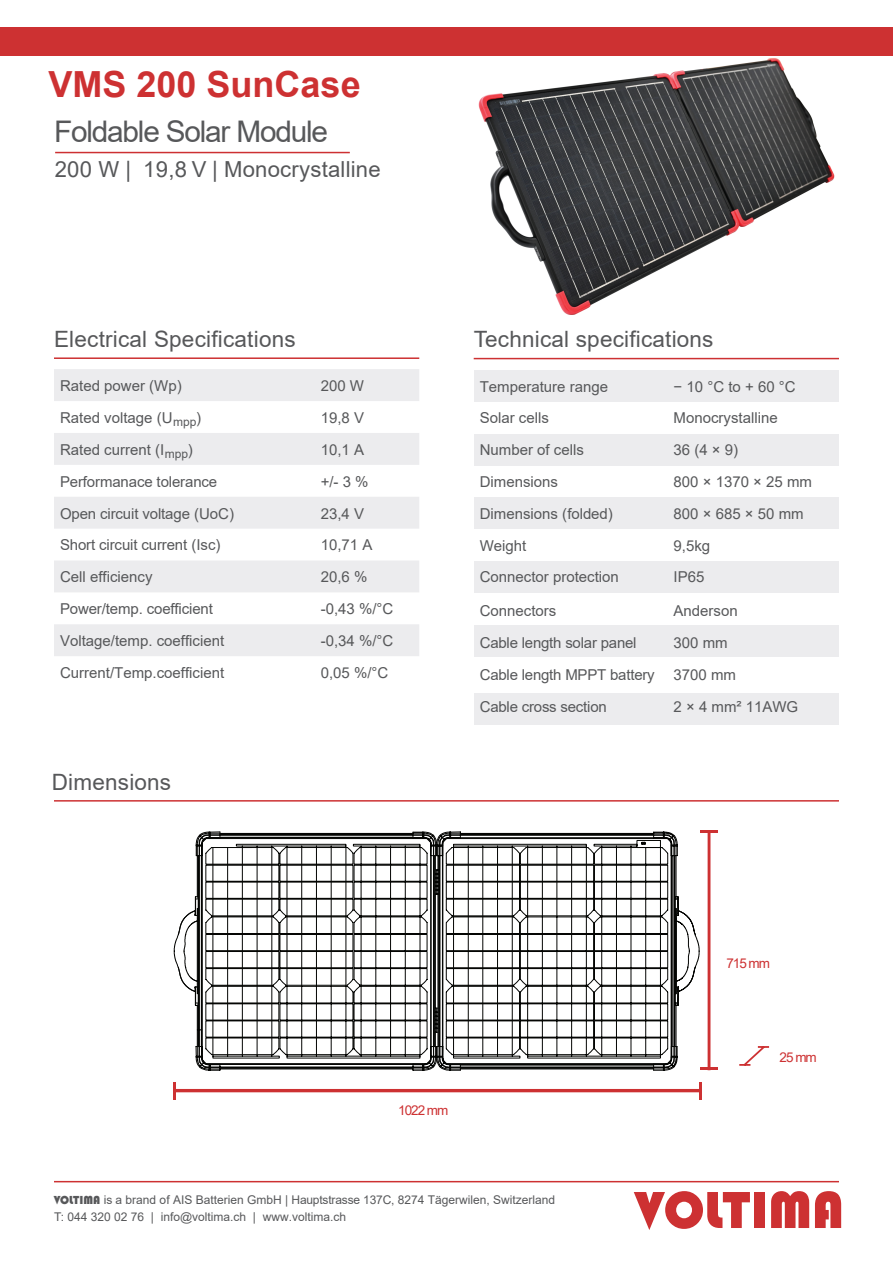
<style>
.page{position:relative;width:893px;height:1263px;background:#fff}
.page>*{position:absolute;margin:0;border:0;box-sizing:border-box;transform-origin:0 0}
.t1{font:54px "Bauhaus 93";color:#cd3132}
.t2{font:700 36px "Arial";color:#cd3132}
.t3{font:29.85px "Arial";letter-spacing:-.04em;color:#57585a}
.t4{font:22.5px "Arial";letter-spacing:.01em;color:#57585a}
.t5{font:22.05px "Arial";letter-spacing:.01em;color:#57585a}
.t6{font:15px "Arial";color:#57585a}
.t7{font:13.5px "Arial";letter-spacing:-.075em;color:#cd3132}
.t8{font:12px/16.5px "Arial";color:#57585a}
.s1{font-family:"Bauhaus 93"}
</style>
<div class="page">
<div style="left:668px;top:693px;width:171px;height:31px;background:#ececee"></div>
<div style="left:474px;top:693px;width:194px;height:31px;background:#ececee"></div>
<img style="left:398px;top:55px;width:495px;height:303px">
<div style="left:0;top:27px;width:893px;height:28px;background:#cd3132"></div>
<hr style="left:54px;top:1181px;width:785px;height:1px;background:#cd3132">
<hr style="left:54px;top:357px;width:365px;height:2px;background:#cd3132">
<hr style="left:474px;top:358px;width:365px;height:1px;background:#cd3132">
<hr style="left:54px;top:800px;width:785px;height:2px;background:#cd3132">
<svg style="left:54px;top:369px;width:365px;height:287px;fill:#ececee"></svg>
<div style="left:668px;top:625px;width:171px;height:32px;background:#ececee"></div>
<div style="left:474px;top:625px;width:194px;height:32px;background:#ececee"></div>
<div style="left:668px;top:561px;width:171px;height:32px;background:#ececee"></div>
<div style="left:474px;top:561px;width:194px;height:32px;background:#ececee"></div>
<div style="left:668px;top:497px;width:171px;height:32px;background:#ececee"></div>
<div style="left:474px;top:497px;width:194px;height:32px;background:#ececee"></div>
<div style="left:668px;top:434px;width:171px;height:31px;background:#ececee"></div>
<div style="left:474px;top:434px;width:194px;height:31px;background:#ececee"></div>
<div style="left:668px;top:370px;width:171px;height:32px;background:#ececee"></div>
<div style="left:474px;top:370px;width:194px;height:32px;background:#ececee"></div>
<hr style="left:55px;top:152px;width:295px;height:1px;background:#cd3132">
<hr style="left:708px;top:832px;width:2px;height:238px;background:#cd3132">
<hr style="left:700px;top:830px;width:18px;height:3px;background:#cd3132">
<svg style="left:700px;top:1067px;width:18px;height:2px"></svg>
<hr style="left:174px;top:1089px;width:525px;height:3px;background:#cd3132">
<hr style="left:699px;top:1082px;width:3px;height:17px;background:#cd3132">
<hr style="left:173px;top:1082px;width:3px;height:17px;background:#cd3132">
<svg style="left:739px;top:1046px;width:31px;height:20px"></svg>
<svg style="left:195px;top:831px;width:483px;height:239px"></svg>
<svg style="left:174px;top:846px;width:526px;height:209px"></svg>
<svg style="left:198px;top:834px;width:38px;height:234px"></svg>
<svg style="left:236px;top:834px;width:439px;height:234px"></svg>
<svg style="left:641px;top:841px;width:5px;height:4px"></svg>
<h2 class="t2" style="left:49px;top:59px;width:314px">VMS 200 SunCase</h2>
<h3 class="t3" style="left:54px;top:111px;width:276px">Foldable Solar Module</h3>
<h3 class="t5" style="left:55px;top:154px;width:327px">200 W | 19,8 V | Monocrystalline</h3>
<h3 class="t4" style="left:54px;top:324px;width:243px">Electrical Specifications</h3>
<h3 class="t4" style="left:474px;top:324px;width:241px">Technical specifications</h3>
<p class="t6" style="left:60px;top:375px;width:123px">Rated power (Wp)</p>
<p class="t6" style="left:321px;top:375px;width:45px">200 W</p>
<p class="t6" style="left:60px;top:407px;width:143px">Rated voltage (U<sub>mpp</sub>)</p>
<p class="t6" style="left:321px;top:407px;width:45px">19,8 V</p>
<p class="t6" style="left:60px;top:439px;width:134px">Rated current (I<sub>mpp</sub>)</p>
<p class="t6" style="left:321px;top:439px;width:45px">10,1 A</p>
<p class="t6" style="left:60px;top:471px;width:159px">Performanace tolerance</p>
<p class="t6" style="left:321px;top:471px;width:49px">+/- 3 %</p>
<p class="t6" style="left:60px;top:503px;width:176px">Open circuit voltage (UoC)</p>
<p class="t6" style="left:321px;top:503px;width:45px">23,4 V</p>
<p class="t6" style="left:60px;top:535px;width:162px">Short circuit current (Isc)</p>
<p class="t6" style="left:321px;top:535px;width:53px">10,71 A</p>
<p class="t6" style="left:60px;top:567px;width:94px">Cell efficiency</p>
<p class="t6" style="left:321px;top:567px;width:48px">20,6 %</p>
<p class="t6" style="left:60px;top:599px;width:154px">Power/temp. coefficient</p>
<p class="t6" style="left:321px;top:599px;width:74px">-0,43 %/°C</p>
<p class="t6" style="left:60px;top:630px;width:166px">Voltage/temp. coefficient</p>
<p class="t6" style="left:321px;top:630px;width:74px">-0,34 %/°C</p>
<p class="t6" style="left:60px;top:662px;width:166px">Current/Temp.coefficient</p>
<p class="t6" style="left:321px;top:662px;width:69px">0,05 %/°C</p>
<h3 class="t4" style="left:52px;top:766px;width:121px">Dimensions</h3>
<p class="t6" style="left:480px;top:376px;width:130px">Temperature range</p>
<p class="t6" style="left:674px;top:376px;width:124px">− 10 °C to + 60 °C</p>
<p class="t6" style="left:480px;top:408px;width:71px">Solar cells</p>
<p class="t6" style="left:674px;top:408px;width:106px">Monocrystalline</p>
<p class="t6" style="left:480px;top:440px;width:106px">Number of cells</p>
<p class="t6" style="left:674px;top:440px;width:66px">36 (4 × 9)</p>
<p class="t6" style="left:480px;top:472px;width:80px">Dimensions</p>
<p class="t6" style="left:674px;top:472px;width:140px">800 × 1370 × 25 mm</p>
<p class="t6" style="left:480px;top:503px;width:135px">Dimensions (folded)</p>
<p class="t6" style="left:674px;top:503px;width:132px">800 × 685 × 50 mm</p>
<p class="t6" style="left:480px;top:535px;width:48px">Weight</p>
<p class="t6" style="left:674px;top:535px;width:38px">9,5kg</p>
<p class="t6" style="left:480px;top:567px;width:141px">Connector protection</p>
<p class="t6" style="left:674px;top:567px;width:32px">IP65</p>
<p class="t6" style="left:480px;top:600px;width:78px">Connectors</p>
<p class="t6" style="left:674px;top:600px;width:66px">Anderson</p>
<p class="t6" style="left:480px;top:632px;width:158px">Cable length solar panel</p>
<p class="t6" style="left:674px;top:632px;width:56px">300 mm</p>
<p class="t6" style="left:480px;top:664px;width:177px">Cable length MPPT battery</p>
<p class="t6" style="left:674px;top:664px;width:64px">3700 mm</p>
<p class="t6" style="left:480px;top:696px;width:129px">Cable cross section</p>
<p class="t6" style="left:674px;top:696px;width:126px">2 × 4 mm² 11AWG</p>
<p class="t7" style="left:398px;top:1101px;width:52px">1022 mm</p>
<p class="t7" style="left:726px;top:954px;width:45px">715 mm</p>
<p class="t7" style="left:780px;top:1048px;width:39px">25 mm</p>
<p class="t8" style="left:54px;top:1192px;width:503px"><span class="s1">VOLTIMA</span> is a brand of AIS Batterien GmbH | Hauptstrasse 137C, 8274 Tägerwilen, Switzerland<br>T: 044 320 02 76 | info@voltima.ch | www.voltima.ch</p>
<h1 class="t1" style="left:635px;top:1179px;width:210px">VOLTIMA</h1>
</div>
